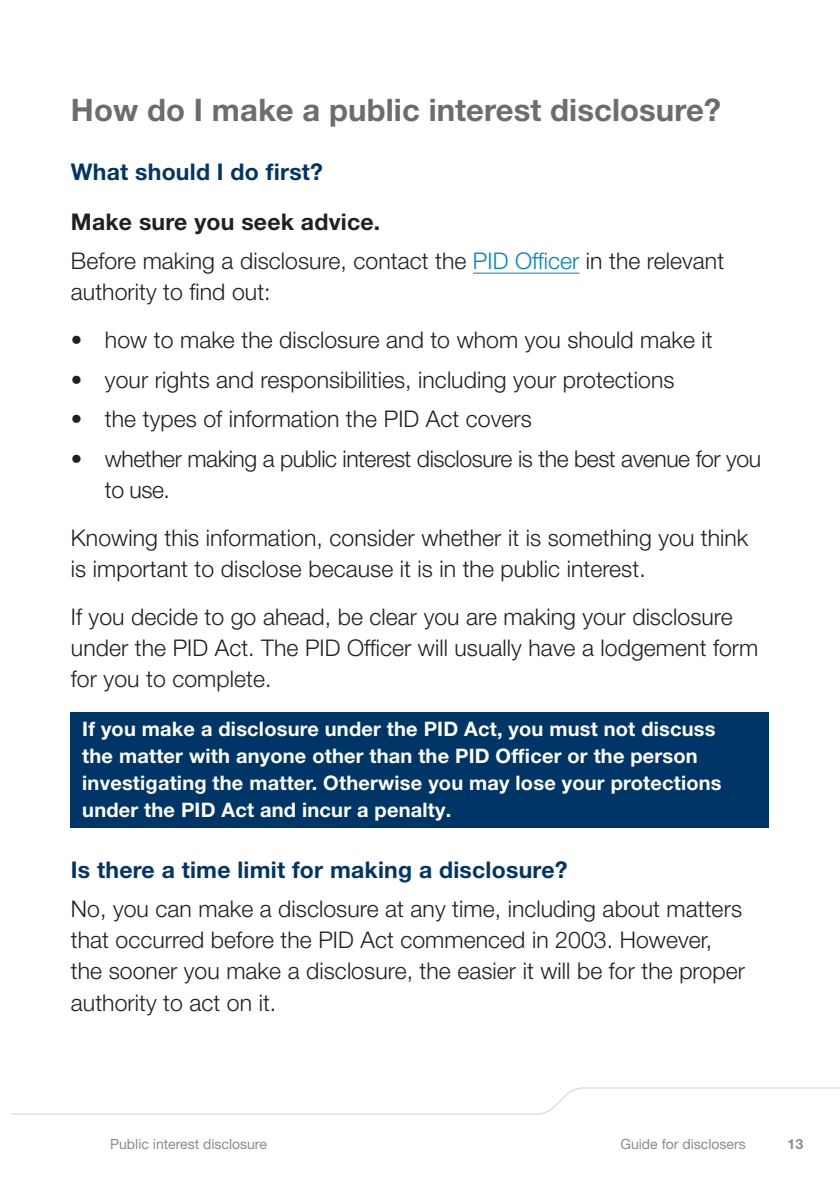
<style>
.page{position:relative;width:840px;height:1191px;background:#fff}
.page>*{position:absolute;margin:0;border:0;box-sizing:border-box;transform-origin:0 0}
.PSC_Heading_2{font:700 31px "Helvetica Neue LT Pro";letter-spacing:.005em;color:#6c6d70}
.PSC_Body{font:300 23px/31px "Helvetica Neue LT Pro";letter-spacing:.005em;color:#231f20}
.PSC_Body-2{font:300 23px/31px "Helvetica Neue LT Pro";letter-spacing:-.02em;color:#231f20}
.PSC_Heading_3{font:700 23px "Helvetica Neue LT Pro";letter-spacing:.01em;color:#003667}
.PSC_Heading_4{font:700 23px "Helvetica Neue LT Pro";letter-spacing:.01em;color:#231f20}
.Table_header__left{font:700 20px/27px "Helvetica Neue LT Pro";letter-spacing:.01em;color:#fff}
.t1{font:14px "Helvetica Neue LT Pro";color:#8a8c8f}
.t2{font:700 14px "Helvetica Neue LT Pro";color:#8a8c8f}
.s1{color:#0084ca}
</style>
<div class="page">
<svg style="left:11px;top:1087px;width:828px;height:28px"></svg>
<hr style="left:472px;top:273px;width:107px;height:1px;background:#0084ca">
<div style="left:71px;top:712px;width:697px;height:115px;background:#003667"></div>
<h2 class="PSC_Heading_2" style="left:71px;top:91px;width:651px">How do I make a public interest disclosure?</h2>
<h3 class="PSC_Heading_3" style="left:71px;top:157px;width:253px">What should I do first?</h3>
<h4 class="PSC_Heading_4" style="left:71px;top:207px;width:311px">Make sure you seek advice.</h4>
<p class="PSC_Body" style="left:71px;top:245px;width:654px">Before making a disclosure, contact the <span class="s1">PID Officer</span> in the relevant authority to find out:</p>
<p class="PSC_Body" style="left:71px;top:324px;width:643px">• how to make the disclosure and to whom you should make it</p>
<p class="PSC_Body" style="left:71px;top:363px;width:604px">• your rights and responsibilities, including your protections</p>
<p class="PSC_Body" style="left:71px;top:403px;width:462px">• the types of information the PID Act covers</p>
<p class="PSC_Body-2" style="left:105px;top:442px;width:657px;text-indent:-34px">• whether making a public interest disclosure is the best avenue for you to use.</p>
<p class="PSC_Body" style="left:71px;top:521px;width:678px">Knowing this information, consider whether it is something you think is important to disclose because it is in the public interest.</p>
<p class="PSC_Body" style="left:71px;top:600px;width:688px">If you decide to go ahead, be clear you are making your disclosure under the PID Act. The PID Officer will usually have a lodgement form for you to complete.</p>
<p class="Table_header__left" style="left:82px;top:715px;width:640px">If you make a disclosure under the PID Act, you must not discuss the matter with anyone other than the PID Officer or the person investigating the matter. Otherwise you may lose your protections under the PID Act and incur a penalty.</p>
<h3 class="PSC_Heading_3" style="left:71px;top:855px;width:498px">Is there a time limit for making a disclosure?</h3>
<p class="PSC_Body" style="left:71px;top:893px;width:675px">No, you can make a disclosure at any time, including about matters that occurred before the PID Act commenced in 2003. However, the sooner you make a disclosure, the easier it will be for the proper authority to act on it.</p>
<p class="t1" style="left:110px;top:1135px;width:158px">Public interest disclosure</p>
<p class="t1" style="left:620px;top:1135px;width:127px">Guide for disclosers</p>
<p class="t2" style="left:787px;top:1135px;width:17px">13</p>
</div>
